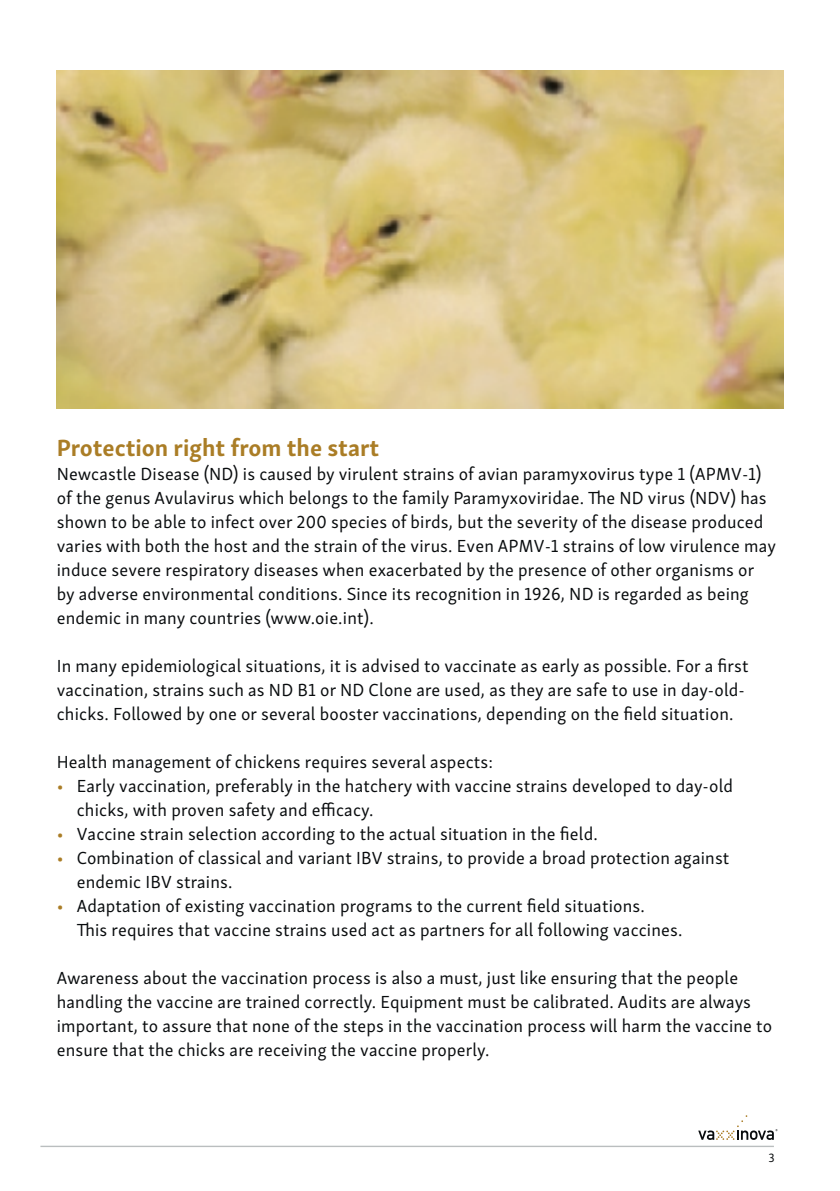
<style>
.page{position:relative;width:840px;height:1191px;background:#fff}
.page>*{position:absolute;margin:0;border:0;box-sizing:border-box;transform-origin:0 0}
.t1{font:700 24px "Skolar Sans";color:#aa7d26}
.t2{font:18px/24px "Skolar Sans Latn";letter-spacing:.01em;color:#090c0e}
.t3{font:12.4px "Skolar Sans Latn";color:#090c0e}
.s1{color:#aa7d26}
</style>
<div class="page">
<svg style="left:698px;top:1115px;width:79px;height:25px"></svg>
<hr style="left:40px;top:1145px;width:733px;height:2px;background:#babebf">
<img style="left:57px;top:71px;width:725px;height:337px">
<h1 class="t1" style="left:57px;top:428px;width:324px">Protection right from the start</h1>
<p class="t2" style="left:57px;top:460px;width:720px">Newcastle Disease (ND) is caused by virulent strains of avian paramyxovirus type 1 (APMV-1) of the genus Avulavirus which belongs to the family Paramyxoviridae. The ND virus (NDV) has shown to be able to infect over 200 species of birds, but the severity of the disease produced varies with both the host and the strain of the virus. Even APMV-1 strains of low virulence may induce severe respiratory diseases when exacerbated by the presence of other organisms or by adverse environmental conditions. Since its recognition in 1926, ND is regarded as being endemic in many countries (www.oie.int).</p>
<p class="t2" style="left:57px;top:652px;width:693px">In many epidemiological situations, it is advised to vaccinate as early as possible. For a first vaccination, strains such as ND B1 or ND Clone are used, as they are safe to use in day-old&shy;chicks. Followed by one or several booster vaccinations, depending on the field situation.</p>
<p class="t2" style="left:57px;top:748px;width:437px">Health management of chickens requires several aspects:</p>
<p class="t2" style="left:77px;top:772px;width:657px;text-indent:-20px"><span class="s1">•</span> Early vaccination, preferably in the hatchery with vaccine strains developed to day-old chicks, with proven safety and efficacy.</p>
<p class="t2" style="left:57px;top:820px;width:542px"><span class="s1">•</span> Vaccine strain selection according to the actual situation in the field.</p>
<p class="t2" style="left:77px;top:844px;width:653px;text-indent:-20px"><span class="s1">•</span> Combination of classical and variant IBV strains, to provide a broad protection against endemic IBV strains.</p>
<p class="t2" style="left:77px;top:892px;width:607px;text-indent:-20px"><span class="s1">•</span> Adaptation of existing vaccination programs to the current field situations.<br>This requires that vaccine strains used act as partners for all following vaccines.</p>
<p class="t2" style="left:57px;top:964px;width:716px">Awareness about the vaccination process is also a must, just like ensuring that the people handling the vaccine are trained correctly. Equipment must be calibrated. Audits are always important, to assure that none of the steps in the vaccination process will harm the vaccine to ensure that the chicks are receiving the vaccine properly.</p>
<p class="t3" style="left:768px;top:1148px;width:8px">3</p>
</div>
